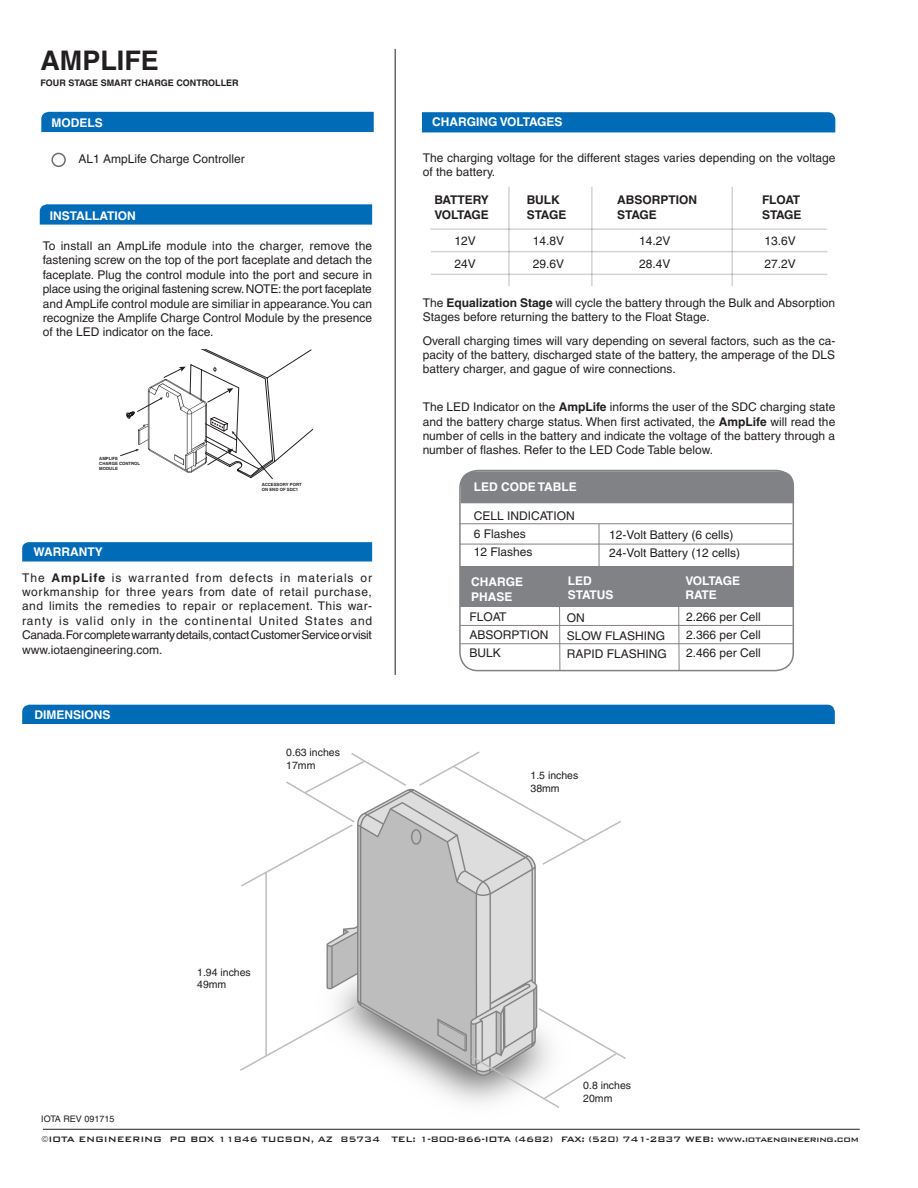
<style>
.page{position:relative;width:918px;height:1188px;background:#fff}
.page>*{position:absolute;margin:0;border:0;box-sizing:border-box;transform-origin:0 0}
.Body_text{font:700 27px "Helvetica";color:#231f20}
.Body_text-2{font:12px/14.4px "Helvetica";color:#231f20;text-align:justify}
.Body_text-3{font:700 12px/14.4px "Helvetica";color:#fff}
.t1{font:700 12px "Helvetica";color:#231f20}
.Body_text-4{font:700 12px/14.4px "Helvetica";letter-spacing:-.05em;color:#fff}
.t2{font:700 12px "Helvetica";letter-spacing:-.05em;color:#231f20}
.Body_text-5{font:500 10.5px "Bank Gothic BT";letter-spacing:-.02em;color:#231f20}
.t3{font:10.5px "Helvetica";color:#231f20}
.Body_text-6{font:700 9px "Helvetica";color:#231f20}
.Body_text-7{font:9px "Helvetica";color:#231f20}
.t4{font:700 4.35px/5.1px "Helvetica";color:#231f20}
.s1{font-weight:700}
</style>
<div class="page">
<div style="left:41px;top:112px;width:333px;height:20px;background:#006cb7"></div>
<svg style="left:22px;top:542px;width:350px;height:20px;background:#0870b9"></svg>
<hr style="left:395px;top:49px;width:1px;height:626px;background:#231f20">
<hr style="left:43px;top:1129px;width:817px;height:1px;background:#231f20">
<div style="left:22px;top:705px;width:813px;height:19px;background:#006cb7"></div>
<div style="left:422px;top:112px;width:413px;height:20px;background:#006cb7"></div>
<svg style="left:40px;top:204px;width:332px;height:21px;background:#0971b9"></svg>
<div style="left:51px;top:153px;width:15px;height:14px;border:2px solid #6c6d70;border-radius:50%"></div>
<svg style="left:120px;top:349px;width:193px;height:130px"></svg>
<hr style="left:508px;top:187px;width:2px;height:99px;background:#231f20">
<hr style="left:591px;top:187px;width:2px;height:99px;background:#231f20">
<hr style="left:732px;top:187px;width:1px;height:99px;background:#231f20">
<hr style="left:430px;top:228px;width:397px;height:2px;background:#231f20">
<hr style="left:431px;top:251px;width:396px;height:1px;background:#231f20">
<hr style="left:431px;top:274px;width:396px;height:1px;background:#231f20">
<img style="left:326px;top:788px;width:212px;height:315px">
<svg style="left:470px;top:1007px;width:156px;height:101px"></svg>
<svg style="left:241px;top:753px;width:167px;height:135px"></svg>
<svg style="left:240px;top:1005px;width:116px;height:67px"></svg>
<hr style="left:265px;top:873px;width:2px;height:183px;background:#bcbdc0">
<svg style="left:417px;top:751px;width:204px;height:115px"></svg>
<div style="left:459px;top:470px;width:335px;height:201px;border:2px solid #808285;border-radius:18px"></div>
<hr style="left:460px;top:523px;width:332px;height:1px;background:#808285">
<hr style="left:460px;top:544px;width:334px;height:1px;background:#808285">
<hr style="left:460px;top:625px;width:333px;height:1px;background:#808285">
<hr style="left:460px;top:643px;width:334px;height:1px;background:#808285">
<hr style="left:599px;top:524px;width:1px;height:45px;background:#808285">
<hr style="left:559px;top:607px;width:1px;height:64px;background:#808285">
<hr style="left:678px;top:607px;width:1px;height:64px;background:#808285">
<div style="left:461px;top:471px;width:333px;height:32px;background:#808285"></div>
<div style="left:461px;top:567px;width:333px;height:40px;background:#808285"></div>
<p class="Body_text" style="left:40px;top:44px;width:120px">AMPLIFE</p>
<p class="Body_text-6" style="left:40px;top:78px;width:200px">FOUR STAGE SMART CHARGE CONTROLLER</p>
<p class="Body_text-3" style="left:51px;top:115px;width:53px">MODELS</p>
<p class="Body_text-2" style="left:78px;top:152px;width:168px">AL1 AmpLife Charge Controller</p>
<p class="Body_text-3" style="left:50px;top:208px;width:87px">INSTALLATION</p>
<p class="Body_text-2" style="left:43px;top:239px;width:331px">To install an AmpLife module into the charger, remove the fastening screw on the top of the port faceplate and detach the faceplate. Plug the control module into the port and secure in place using the original fastening screw. NOTE: the port faceplate and AmpLife control module are similiar in appearance. You can recognize the Amplife Charge Control Module by the presence of the LED indicator on the face.</p>
<p class="t4" style="left:99px;top:455px;width:43px">AMPLIFE<br>CHARGE CONTROL<br>MODULE</p>
<p class="Body_text-3" style="left:33px;top:544px;width:71px">WARRANTY</p>
<p class="t4" style="left:262px;top:482px;width:41px">ACCESSORY PORT<br>ON END OF SDC1</p>
<p class="Body_text-2" style="left:22px;top:570px;width:352px">The <span class="s1">AmpLife</span> is warranted from defects in materials or workmanship for three years from date of retail purchase, and limits the remedies to repair or replacement. This war&shy;ranty is valid only in the continental United States and Canada. For complete warranty details, contact Customer Service or visit www.iotaengineering.com.</p>
<p class="Body_text-3" style="left:35px;top:707px;width:78px">DIMENSIONS</p>
<p class="t3" style="left:286px;top:746px;width:55px">0.63 inches</p>
<p class="t3" style="left:286px;top:759px;width:31px">17mm</p>
<p class="Body_text-3" style="left:432px;top:115px;width:132px">CHARGING VOLTAGES</p>
<p class="Body_text-2" style="left:423px;top:150px;width:414px">The charging voltage for the different stages varies depending on the voltage of the battery.</p>
<p class="t1" style="left:434px;top:193px;width:56px">BATTERY</p>
<p class="t2" style="left:434px;top:207px;width:56px">VOLTAGE</p>
<p class="t1" style="left:527px;top:193px;width:35px">BULK</p>
<p class="t1" style="left:527px;top:207px;width:41px">STAGE</p>
<p class="t1" style="left:617px;top:193px;width:82px">ABSORPTION</p>
<p class="t1" style="left:617px;top:207px;width:41px">STAGE</p>
<p class="t1" style="left:762px;top:193px;width:40px">FLOAT</p>
<p class="t1" style="left:762px;top:207px;width:41px">STAGE</p>
<p class="Body_text-2" style="left:765px;top:234px;width:33px">13.6V</p>
<p class="Body_text-2" style="left:765px;top:256px;width:33px">27.2V</p>
<p class="Body_text-2" style="left:423px;top:295px;width:414px">The <span class="s1">Equalization Stage</span> will cycle the battery through the Bulk and Absorption<br>Stages before returning the battery to the Float Stage.</p>
<p class="Body_text-2" style="left:423px;top:333px;width:414px">Overall charging times will vary depending on several factors, such as the ca&shy;pacity of the battery, discharged state of the battery, the amperage of the DLS battery charger, and gague of wire connections.</p>
<p class="Body_text-2" style="left:423px;top:400px;width:414px">The LED Indicator on the <span class="s1">AmpLife</span> informs the user of the SDC charging state and the battery charge status. When first activated, the <span class="s1">AmpLife</span> will read the number of cells in the battery and indicate the voltage of the battery through a number of flashes. Refer to the LED Code Table below.</p>
<p class="Body_text-2" style="left:454px;top:234px;width:23px">12V</p>
<p class="Body_text-2" style="left:454px;top:256px;width:23px">24V</p>
<p class="Body_text-2" style="left:533px;top:234px;width:33px">14.8V</p>
<p class="Body_text-2" style="left:533px;top:256px;width:33px">29.6V</p>
<p class="Body_text-2" style="left:639px;top:234px;width:33px">14.2V</p>
<p class="Body_text-2" style="left:639px;top:256px;width:33px">28.4V</p>
<p class="Body_text-3" style="left:474px;top:479px;width:105px">LED CODE TABLE</p>
<p class="Body_text-2" style="left:474px;top:509px;width:103px">CELL INDICATION</p>
<p class="Body_text-2" style="left:474px;top:527px;width:54px">6 Flashes</p>
<p class="Body_text-2" style="left:474px;top:545px;width:60px">12 Flashes</p>
<p class="Body_text-2" style="left:609px;top:527px;width:126px">12-Volt Battery (6 cells)</p>
<p class="Body_text-2" style="left:609px;top:545px;width:132px">24-Volt Battery (12 cells)</p>
<p class="Body_text-3" style="left:471px;top:575px;width:53px">CHARGE<br>PHASE</p>
<p class="Body_text-3" style="left:568px;top:573px;width:25px">LED</p>
<p class="Body_text-3" style="left:568px;top:587px;width:47px">STATUS</p>
<p class="Body_text-4" style="left:685px;top:573px;width:56px">VOLTAGE<br>RATE</p>
<p class="Body_text-2" style="left:470px;top:609px;width:38px">FLOAT</p>
<p class="Body_text-2" style="left:470px;top:627px;width:80px">ABSORPTION</p>
<p class="Body_text-2" style="left:470px;top:645px;width:33px">BULK</p>
<p class="Body_text-2" style="left:567px;top:610px;width:19px">ON</p>
<p class="Body_text-2" style="left:567px;top:628px;width:100px">SLOW FLASHING</p>
<p class="Body_text-2" style="left:567px;top:646px;width:102px">RAPID FLASHING</p>
<p class="Body_text-2" style="left:686px;top:610px;width:76px">2.266 per Cell</p>
<p class="Body_text-2" style="left:686px;top:628px;width:76px">2.366 per Cell</p>
<p class="Body_text-2" style="left:686px;top:646px;width:76px">2.466 per Cell</p>
<p class="t3" style="left:531px;top:769px;width:49px">1.5 inches</p>
<p class="t3" style="left:531px;top:782px;width:31px">38mm</p>
<p class="Body_text-7" style="left:41px;top:1113px;width:75px">IOTA REV 091715</p>
<p class="t3" style="left:197px;top:966px;width:55px">1.94 inches</p>
<p class="t3" style="left:197px;top:979px;width:31px">49mm</p>
<p class="t3" style="left:583px;top:1079px;width:49px">0.8 inches</p>
<p class="t3" style="left:583px;top:1092px;width:31px">20mm</p>
<p class="Body_text-5" style="left:48px;top:1134px;width:812px">IOTA ENGINEERING PO BOX 11846 TUCSON, AZ 85734 TEL: 1-800-866-IOTA (4682) FAX: (520) 741-2837 WEB: www.iotaengineering.com</p>
</div>
